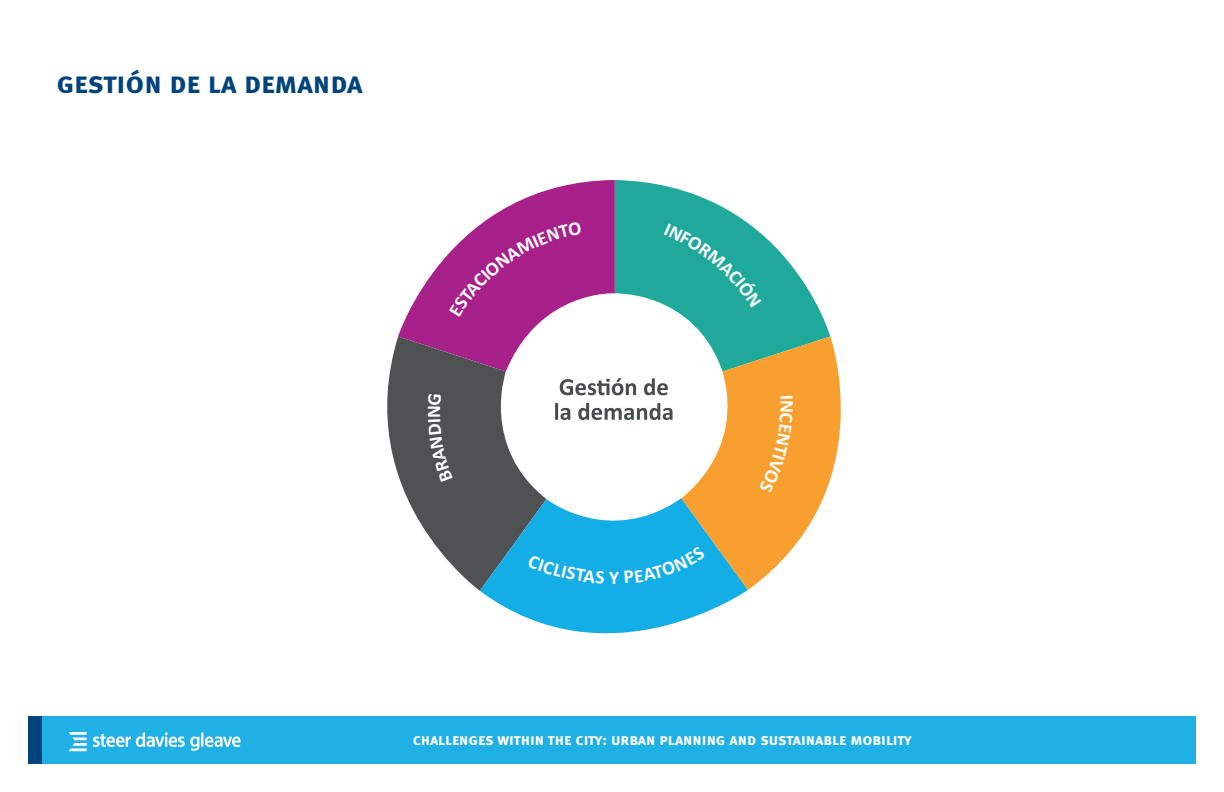
<style>
.page{position:relative;width:1224px;height:792px;background:#fff}
.page>*{position:absolute;margin:0;border:0;box-sizing:border-box;transform-origin:0 0}
.t1{font:30px "Meta Bold Caps";letter-spacing:-.005em;color:#00447b}
.t2{font:700 19.4px "Calibri";color:#fff}
.t3{font:16px "Meta Bold Caps";color:#fff}
</style>
<div class="page">
<div style="left:42px;top:716px;width:1154px;height:48px;background:#1fb0e6"></div>
<svg style="left:69px;top:732px;width:18px;height:19px"></svg>
<svg style="left:93px;top:732px;width:148px;height:19px"></svg>
<div style="left:28px;top:716px;width:14px;height:48px;background:#00447b"></div>
<svg style="left:398px;top:180px;width:217px;height:156px"></svg>
<svg style="left:615px;top:180px;width:215px;height:156px;fill:#1fa99a"></svg>
<svg style="left:387px;top:336px;width:158px;height:255px;fill:#4f5153"></svg>
<svg style="left:480px;top:498px;width:268px;height:136px;fill:#13aee5"></svg>
<svg style="left:681px;top:336px;width:160px;height:254px;fill:#f99f2f"></svg>
<svg style="left:560px;top:378px;width:76px;height:17px"></svg>
<svg style="left:644px;top:378px;width:24px;height:17px"></svg>
<svg style="left:555px;top:403px;width:15px;height:17px"></svg>
<svg style="left:578px;top:403px;width:95px;height:17px"></svg>
<div style="left:664px;top:223px;width:98px;height:84px;background:#1fa99a"></div>
<div style="left:759px;top:396px;width:34px;height:97px;background:#f99f2f"></div>
<div style="left:428px;top:419px;width:25px;height:63px;background:#4f5153"></div>
<svg style="left:428px;top:394px;width:13px;height:11px"></svg>
<div style="left:528px;top:555px;width:76px;height:29px;background:#13aee5"></div>
<div style="left:625px;top:546px;width:81px;height:37px;background:#13aee5"></div>
<svg style="left:449px;top:221px;width:133px;height:96px;background:#ae3091"></svg>
<h1 class="t1" style="left:56px;top:63px;width:308px">gestión de la demanda</h1>
<p class="t2" style="left:421px;top:418px;width:14px;rotate:-90deg">N</p>
<p class="t2" style="left:609px;top:565px;width:12px">Y</p>
<p class="t3" style="left:413px;top:729px;width:500px">challenges within the city: urban planning and sustainable mobility</p>
</div>
